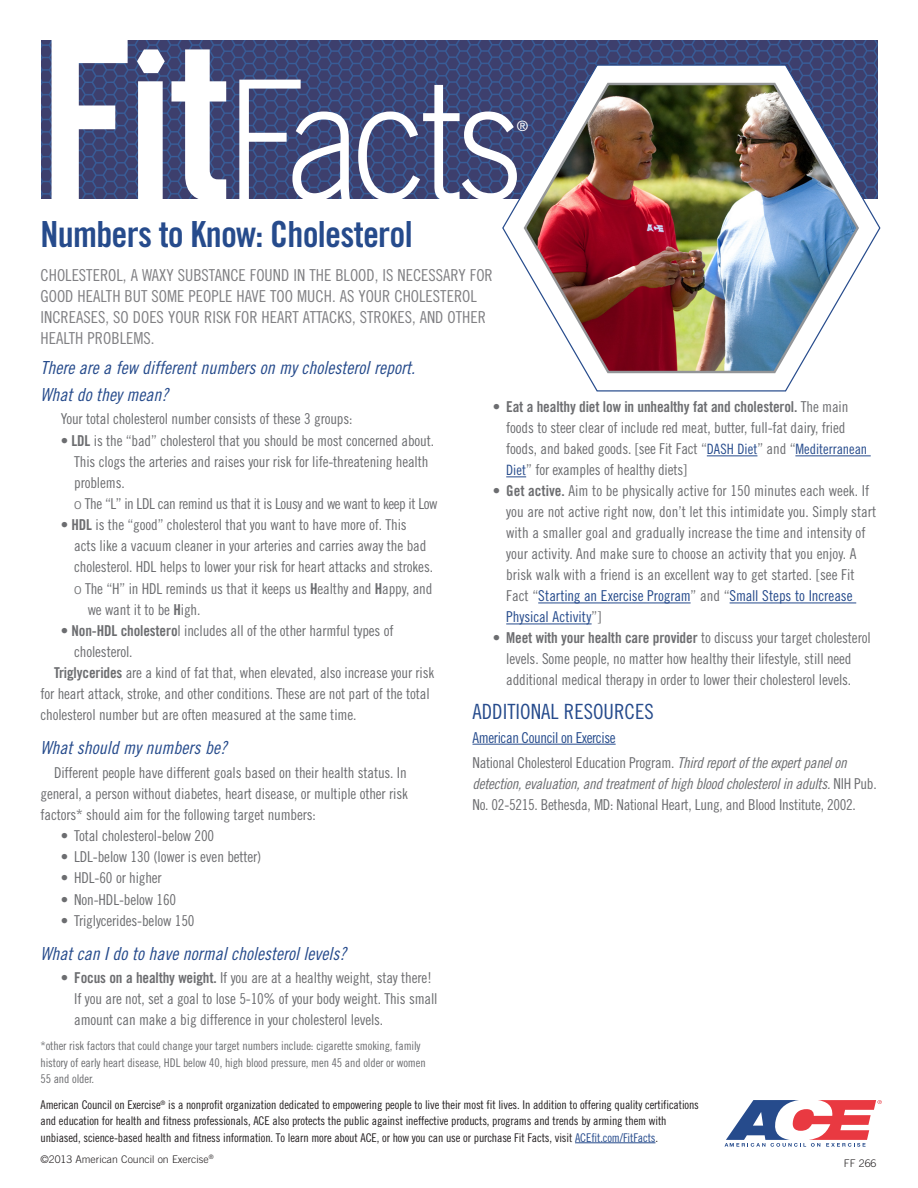
<style>
.page{position:relative;width:918px;height:1188px;background:#fff}
.page>*{position:absolute;margin:0;border:0;box-sizing:border-box;transform-origin:0 0}
.New_head{font:36px "Trade Gothic Bold Cond Twenty";letter-spacing:-.02em;color:#264b8c}
.New_subhead{font:21px "Trade Gothic Cond Eighteen";color:#264b8c}
.Subsubhead{font:18px/27.2px "Trade Gothic Cond Eighteen Obl";color:#264b8c}
.Lead_in{font:16.5px/21px "Trade Gothic Cond Eighteen";color:#808083}
.bullet_copy{font:15px/21px "Trade Gothic Cond Eighteen";letter-spacing:-.01em;color:#6c6d70}
.New_body{font:15px/21.1px "Trade Gothic Cond Eighteen";letter-spacing:-.01em;color:#6c6d70}
.bullet_copy-2{font:15px "Trade Gothic Cond Eighteen";letter-spacing:-.03em;color:#6c6d70}
.New_Resources{font:15px "Trade Gothic Cond Eighteen";letter-spacing:-.025em;color:#264b8c}
.t1{font:14.25px "Trade Gothic Cond Eighteen";color:#fff}
.t2{font:12px/16.5px "Trade Gothic Cond Eighteen";letter-spacing:-.01em;color:#231f20}
.New_body-2{font:12px/16.5px "Trade Gothic Cond Eighteen";letter-spacing:-.01em;color:#6c6d70}
.t3{font:300 10.5px "Trade Gothic";color:#231f20}
.s1{font-family:"Trade Gothic Bold Cond Twenty"}
.s2{font-family:"Trade Gothic";font-weight:300}
.s3{font-size:14.25px;color:#264b8c}
.s4{color:#264b8c}
.s5{font-family:"Trade Gothic Cond Eighteen Obl"}
</style>
<div class="page">
<img style="left:41px;top:41px;width:837px;height:157px">
<hr style="left:575px;top:1143px;width:80px;height:1px;background:#264b8c">
<svg style="left:725px;top:1100px;width:157px;height:47px"></svg>
<svg style="left:52px;top:40px;width:465px;height:159px"></svg>
<hr style="left:707px;top:456px;width:50px;height:1px;background:#264b8c">
<hr style="left:795px;top:456px;width:76px;height:1px;background:#264b8c">
<svg style="left:506px;top:477px;width:20px;height:1px"></svg>
<hr style="left:538px;top:603px;width:153px;height:1px;background:#264b8c">
<hr style="left:730px;top:603px;width:126px;height:1px;background:#264b8c">
<hr style="left:506px;top:624px;width:86px;height:1px;background:#264b8c">
<hr style="left:472px;top:744px;width:144px;height:1px;background:#264b8c">
<svg style="left:501px;top:64px;width:380px;height:328px"></svg>
<img style="left:522px;top:82px;width:338px;height:293px">
<p class="New_head" style="left:40px;top:212px;width:374px">Numbers to Know: Cholesterol</p>
<p class="t1" style="left:517px;top:117px;width:13px">®</p>
<p class="Lead_in" style="left:40px;top:264px;width:454px">CHOLESTEROL, A WAXY SUBSTANCE FOUND IN THE BLOOD, IS NECESSARY FOR GOOD HEALTH BUT SOME PEOPLE HAVE TOO MUCH. AS YOUR CHOLESTEROL INCREASES, SO DOES YOUR RISK FOR HEART ATTACKS, STROKES, AND OTHER HEALTH PROBLEMS.</p>
<p class="Subsubhead" style="left:40px;top:354px;width:376px">There are a few different numbers on my cholesterol report.<br>What do they mean?</p>
<p class="bullet_copy" style="left:61px;top:408px;width:293px">Your total cholesterol number consists of these 3 groups:</p>
<p class="bullet_copy" style="left:74px;top:430px;width:361px;text-indent:-14px">• <span class="s1">LDL</span> is the “bad” cholesterol that you should be most concerned about.<br>This clogs the arteries and raises your risk for life-threatening health problems.</p>
<p class="bullet_copy-2" style="left:74px;top:495px;width:365px"><span class="s2">o</span> The “L” in LDL can remind us that it is Lousy and we want to keep it Low</p>
<p class="bullet_copy" style="left:74px;top:514px;width:360px;text-indent:-14px">• <span class="s1">HDL</span> is the “good” cholesterol that you want to have more of. This<br>acts like a vacuum cleaner in your arteries and carries away the bad cholesterol. HDL helps to lower your risk for heart attacks and strokes.</p>
<p class="bullet_copy" style="left:88px;top:577px;width:346px;text-indent:-14px"><span class="s2">o</span> The “H” in HDL reminds us that it keeps us <span class="s1">H</span>ealthy and <span class="s1">H</span>appy, and we want it to be <span class="s1">H</span>igh.</p>
<p class="bullet_copy" style="left:74px;top:620px;width:321px;text-indent:-14px">• <span class="s1">Non-HDL cholestero</span>l includes all of the other harmful types of cholesterol.</p>
<p class="New_body" style="left:40px;top:662px;width:395px;text-indent:14px"><span class="s1">Triglycerides</span> are a kind of fat that, when elevated, also increase your risk for heart attack, stroke, and other conditions. These are not part of the total cholesterol number but are often measured at the same time.</p>
<p class="Subsubhead" style="left:40px;top:734px;width:188px">What should my numbers be?</p>
<p class="New_body" style="left:40px;top:762px;width:369px;text-align:justify;text-indent:14px">Different people have different goals based on their health status. In general, a person without diabetes, heart disease, or multiple other risk factors* should aim for the following target numbers:</p>
<p class="bullet_copy" style="left:61px;top:825px;width:155px">• Total cholesterol-below 200</p>
<p class="bullet_copy" style="left:61px;top:846px;width:202px">• LDL-below 130 (lower is even better)</p>
<p class="bullet_copy" style="left:61px;top:867px;width:103px">• HDL-60 or higher</p>
<p class="bullet_copy" style="left:61px;top:889px;width:117px">• Non-HDL-below 160</p>
<p class="bullet_copy" style="left:61px;top:910px;width:135px">• Triglycerides-below 150</p>
<p class="Subsubhead" style="left:40px;top:939px;width:308px">What can I do to have normal cholesterol levels?</p>
<p class="bullet_copy" style="left:74px;top:967px;width:365px;text-indent:-14px">• <span class="s1">Focus on a healthy weight.</span> If you are at a healthy weight, stay there!<br>If you are not, set a goal to lose 5-10% of your body weight. This small amount can make a big difference in your cholesterol levels.</p>
<p class="bullet_copy" style="left:506px;top:396px;width:362px;text-indent:-13px">• <span class="s1">Eat a healthy diet low in unhealthy fat and cholesterol.</span> The main foods to steer clear of include red meat, butter, full-fat dairy, fried foods, and baked goods. [see Fit Fact “<span class="s3">DASH Diet</span>” and “<span class="s3">Mediterranean Diet</span>” for examples of healthy diets]</p>
<p class="bullet_copy" style="left:506px;top:480px;width:371px;text-indent:-14px">• <span class="s1">Get active.</span> Aim to be physically active for 150 minutes each week. If you are not active right now, don’t let this intimidate you. Simply start with a smaller goal and gradually increase the time and intensity of your activity. And make sure to choose an activity that you enjoy. A brisk walk with a friend is an excellent way to get started. [see Fit Fact “<span class="s4">Starting an Exercise Program</span>” and “<span class="s4">Small Steps to Increase Physical Activity</span>”]</p>
<p class="bullet_copy" style="left:493px;top:627px;width:379px;text-align:center">• <span class="s1">Meet with your health care provider</span> to discuss your target cholesterol levels. Some people, no matter how healthy their lifestyle, still need additional medical therapy in order to lower their cholesterol levels.</p>
<p class="New_subhead" style="left:472px;top:699px;width:183px">ADDITIONAL RESOURCES</p>
<p class="New_Resources" style="left:472px;top:728px;width:145px">American Council on Exercise</p>
<p class="New_body" style="left:472px;top:752px;width:406px">National Cholesterol Education Program. <span class="s5">Third report of the expert panel on detection, evaluation, and treatment of high blood cholesterol in adults.</span> NIH Pub.<br>No. 02-5215. Bethesda, MD: National Heart, Lung, and Blood Institute, 2002.</p>
<p class="New_body-2" style="left:40px;top:1037px;width:387px">*other risk factors that could change your target numbers include: cigarette smoking, family history of early heart disease, HDL below 40, high blood pressure, men 45 and older or women<br>55 and older.</p>
<p class="t2" style="left:40px;top:1096px;width:660px">American Council on Exercise<sup>®</sup> is a nonprofit organization dedicated to empowering people to live their most fit lives. In addition to offering quality certifications and education for health and fitness professionals, ACE also protects the public against ineffective products, programs and trends by arming them with unbiased, science-based health and fitness information. To learn more about ACE, or how you can use or purchase Fit Facts, visit <span class="s4">ACEfit.com/FitFacts</span>.</p>
<p class="t3" style="left:40px;top:1153px;width:175px">©2013 American Council on Exercise<sup>®</sup></p>
<p class="t3" style="left:844px;top:1157px;width:34px">FF 266</p>
</div>
